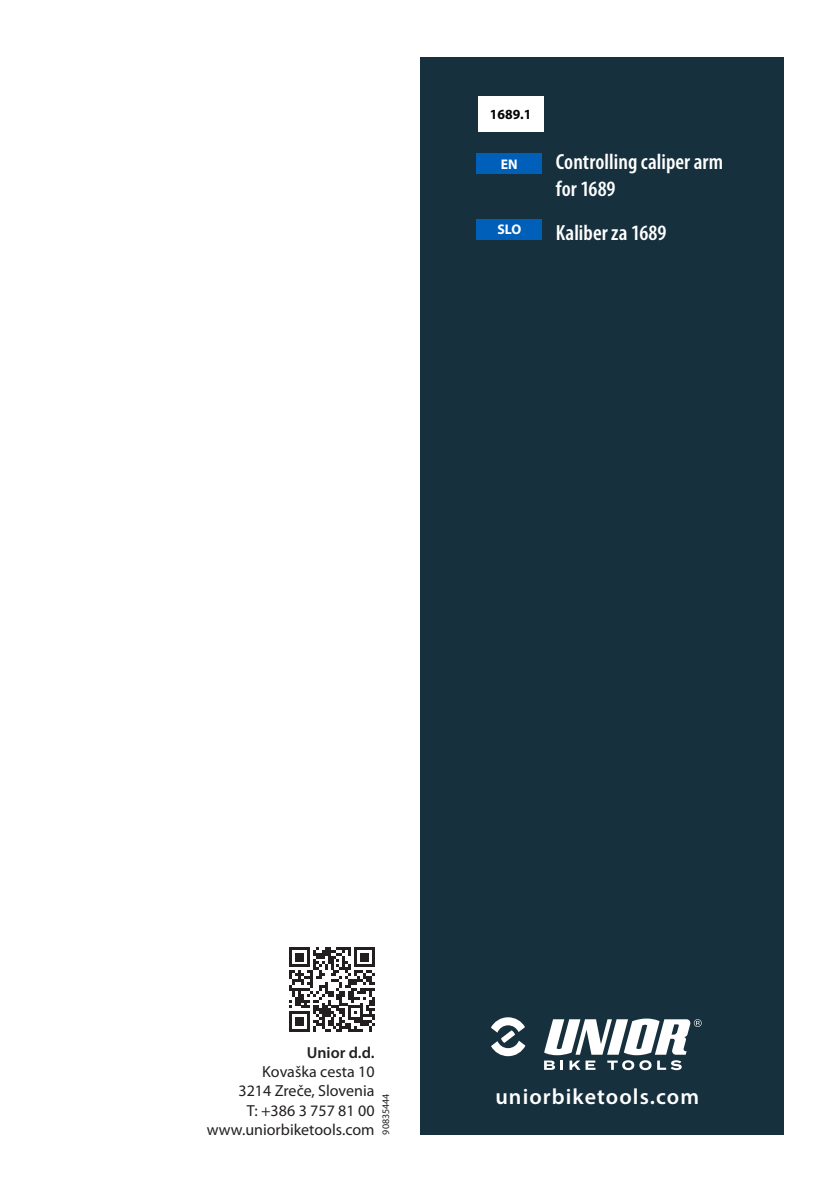
<style>
.page{position:relative;width:840px;height:1191px;background:#fff}
.page>*{position:absolute;margin:0;border:0;box-sizing:border-box;transform-origin:0 0}
.ang_ime_artikla{font:600 condensed 22px/26.4px "Myriad Pro";letter-spacing:.005em;color:#fff}
.t1{font:600 22px "Myriad Pro";letter-spacing:.05em;color:#fff}
.t2{font:16px "Myriad Pro";color:#231f20}
.t3{font:600 16px "Myriad Pro";color:#231f20}
.nem_št_artikla{font:700 14px "Myriad Pro";color:#040503}
.oznaka{font:700 14px "Myriad Pro";color:#fff}
.t4{font:10px "Myriad Pro";color:#231f20}
</style>
<div class="page">
<div style="left:420px;top:58px;width:362px;height:1076px;background:#16303d"></div>
<svg style="left:289px;top:947px;width:85px;height:85px"></svg>
<div style="left:477px;top:96px;width:66px;height:35px;background:#fff"></div>
<div style="left:476px;top:153px;width:65px;height:21px;background:#005fb9"></div>
<div style="left:476px;top:219px;width:65px;height:20px;background:#005fb9"></div>
<svg style="left:491px;top:1017px;width:34px;height:39px"></svg>
<svg style="left:544px;top:1018px;width:157px;height:52px"></svg>
<p class="nem_št_artikla" style="left:489px;top:105px;width:43px">1689.1</p>
<p class="oznaka" style="left:500px;top:155px;width:18px">EN</p>
<p class="oznaka" style="left:497px;top:220px;width:25px">SLO</p>
<p class="ang_ime_artikla" style="left:555px;top:148px;width:168px">Controlling caliper arm for 1689</p>
<p class="ang_ime_artikla" style="left:555px;top:219px;width:112px">Kaliber za 1689</p>
<p class="t3" style="left:306px;top:1042px;width:69px">Unior d.d.</p>
<p class="t2" style="left:262px;top:1062px;width:114px">Kovaška cesta 10</p>
<p class="t2" style="left:238px;top:1081px;width:137px">3214 Zreče, Slovenia</p>
<p class="t2" style="left:247px;top:1100px;width:129px">T: +386 3 757 81 00</p>
<p class="t2" style="left:207px;top:1119px;width:169px">www.uniorbiketools.com</p>
<p class="t4" style="left:379px;top:1134px;width:43px;rotate:-90deg">90835444</p>
<p class="t1" style="left:495px;top:1082px;width:205px">uniorbiketools.com</p>
</div>
